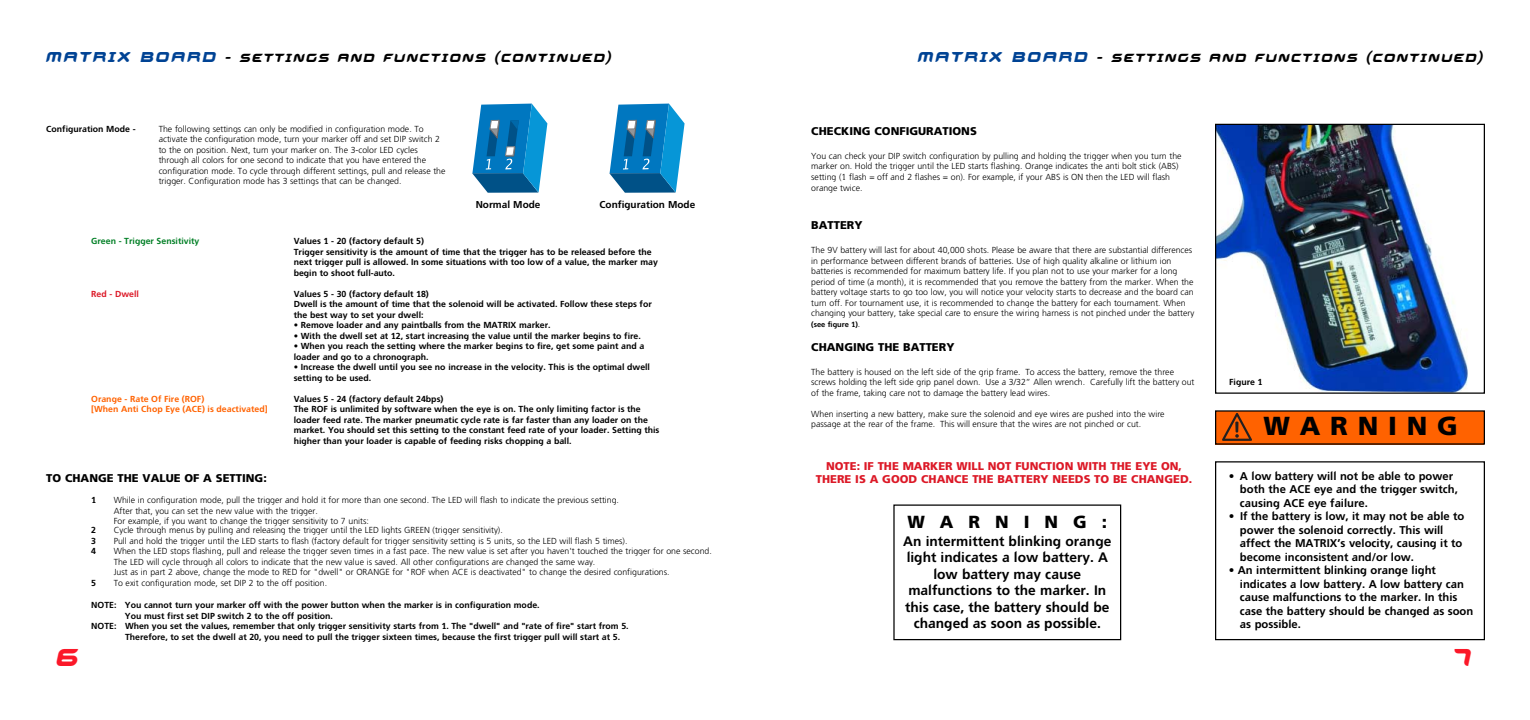
<style>
.page{position:relative;width:1530px;height:720px;background:#fff}
.page>*{position:absolute;margin:0;border:0;box-sizing:border-box;transform-origin:0 0}
.t1{font:italic 36.25px "Aura";color:#fb1829}
.t2{font:900 26.12px "Freeway";letter-spacing:.365em;color:#000}
.t3{font:italic 17.5px "Aura";letter-spacing:.065em;color:#000}
.t4{font:900 17.5px "Freeway";letter-spacing:.855em;color:#000}
.t5{font:13.75px/16.5px "Freeway Demi";color:#000;text-align:center}
.t6{font:11.25px/13.5px "Freeway Demi";color:#000}
.t7{font:900 11.25px/13.5px "Freeway";color:#dc1927;text-align:center}
.t8{font:900 11.25px "Freeway";color:#000}
.t9{font:10px "Freeway Demi";color:#000}
.t10{font:300 8.75px/10.5px "Freeway";color:#000}
.t11{font:8.75px/10.5px "Freeway Demi";color:#000}
.t12{font:8.75px "Freeway Demi";color:#ff6200}
.t13{font:8.75px "Freeway Demi";color:#007f25}
.t14{font:8.75px "Freeway Demi";color:#dc1927}
.t15{font:7.5px "Freeway Demi";color:#000}
.s1{font-size:21.25px;color:#004394}
.s2{font-family:"Freeway";font-weight:300;font-size:8.75px}
</style>
<div class="page">
<img style="left:1217px;top:126px;width:251px;height:266px">
<div style="left:1215px;top:124px;width:270px;height:270px;border:1px solid #000"></div>
<div style="left:1215px;top:461px;width:270px;height:179px;border:1px solid #000"></div>
<div style="left:1216px;top:411px;width:268px;height:33px;background:#ff6200"></div>
<svg style="left:1222px;top:413px;width:30px;height:28px"></svg>
<svg style="left:472px;top:104px;width:75px;height:89px;background:#2e8bc1"></svg>
<svg style="left:609px;top:104px;width:76px;height:89px"></svg>
<div style="left:893px;top:504px;width:228px;height:136px;border:1px solid #000"></div>
<h3 class="t3" style="left:46px;top:50px;width:567px"><span class="s1">MATRIX BOARD</span> - SETTINGS AND FUNCTIONS (CONTINUED)</h3>
<p class="t11" style="left:46px;top:124px;width:91px">Configuration Mode -</p>
<p class="t10" style="left:159px;top:124px;width:288px">The following settings can only be modified in configuration mode. To activate the configuration mode, turn your marker off and set DIP switch 2 to the on position. Next, turn your marker on. The 3-color LED cycles through all colors for one second to indicate that you have entered the configuration mode. To cycle through different settings, pull and release the trigger. Configuration mode has 3 settings that can be changed.</p>
<p class="t9" style="left:476px;top:200px;width:66px">Normal Mode</p>
<p class="t9" style="left:600px;top:200px;width:97px">Configuration Mode</p>
<p class="t13" style="left:91px;top:237px;width:110px">Green - Trigger Sensitivity</p>
<p class="t11" style="left:294px;top:236px;width:366px">Values 1 - 20 (factory default 5)<br>Trigger sensitivity is the amount of time that the trigger has to be released before the next trigger pull is allowed. In some situations with too low of a value, the marker may begin to shoot full-auto.</p>
<p class="t14" style="left:91px;top:290px;width:49px">Red - Dwell</p>
<p class="t11" style="left:294px;top:289px;width:360px">Values 5 - 30 (factory default 18)<br>Dwell is the amount of time that the solenoid will be activated. Follow these steps for the best way to set your dwell:</p>
<p class="t11" style="left:294px;top:321px;width:258px">• Remove loader and any paintballs from the MATRIX marker.</p>
<p class="t11" style="left:294px;top:331px;width:349px">• With the dwell set at 12, start increasing the value until the marker begins to fire.</p>
<p class="t11" style="left:294px;top:342px;width:352px">• When you reach the setting where the marker begins to fire, get some paint and a loader and go to a chronograph.</p>
<p class="t11" style="left:294px;top:363px;width:358px">• Increase the dwell until you see no increase in the velocity. This is the optimal dwell setting to be used.</p>
<p class="t12" style="left:91px;top:395px;width:115px">Orange - Rate Of Fire (ROF)</p>
<p class="t11" style="left:294px;top:394px;width:151px">Values 5 - 24 (factory default 24bps)</p>
<p class="t12" style="left:91px;top:405px;width:178px">[When Anti Chop Eye (ACE) is deactivated]</p>
<p class="t11" style="left:294px;top:405px;width:367px">The ROF is unlimited by software when the eye is on. The only limiting factor is the loader feed rate. The marker pneumatic cycle rate is far faster than any loader on the market. You should set this setting to the constant feed rate of your loader. Setting this higher than your loader is capable of feeding risks chopping a ball.</p>
<p class="t8" style="left:46px;top:473px;width:222px">TO CHANGE THE VALUE OF A SETTING:</p>
<p class="t11" style="left:91px;top:495px;width:6px">1</p>
<p class="t10" style="left:114px;top:495px;width:507px">While in configuration mode, pull the trigger and hold it for more than one second. The LED will flash to indicate the previous setting.<br>After that, you can set the new value with the trigger.<br>For example, if you want to change the trigger sensitivity to 7 units:</p>
<p class="t11" style="left:91px;top:525px;width:6px">2</p>
<p class="t10" style="left:114px;top:525px;width:391px">Cycle through menus by pulling and releasing the trigger until the LED lights GREEN (trigger sensitivity).</p>
<p class="t11" style="left:91px;top:536px;width:6px">3</p>
<p class="t10" style="left:114px;top:536px;width:515px">Pull and hold the trigger until the LED starts to flash (factory default for trigger sensitivity setting is 5 units, so the LED will flash 5 times).</p>
<p class="t11" style="left:91px;top:546px;width:6px">4</p>
<p class="t10" style="left:114px;top:546px;width:600px">When the LED stops flashing, pull and release the trigger seven times in a fast pace. The new value is set after you haven't touched the trigger for one second.<br>The LED will cycle through all colors to indicate that the new value is saved. All other configurations are changed the same way.<br>Just as in part 2 above, change the mode to RED for "dwell" or ORANGE for "ROF when ACE is deactivated" to change the desired configurations.</p>
<p class="t11" style="left:91px;top:578px;width:6px">5</p>
<p class="t10" style="left:114px;top:578px;width:215px">To exit configuration mode, set DIP 2 to the off position.</p>
<p class="t11" style="left:91px;top:600px;width:450px">NOTE: You cannot turn your marker off with the power button when the marker is in configuration mode.</p>
<p class="t11" style="left:125px;top:611px;width:210px">You must first set DIP switch 2 to the off position.</p>
<p class="t11" style="left:91px;top:621px;width:539px">NOTE: When you set the values, remember that only trigger sensitivity starts from 1. The "dwell" and "rate of fire" start from 5.</p>
<p class="t11" style="left:125px;top:632px;width:497px">Therefore, to set the dwell at 20, you need to pull the trigger sixteen times, because the first trigger pull will start at 5.</p>
<h3 class="t3" style="left:918px;top:50px;width:567px"><span class="s1">MATRIX BOARD</span> - SETTINGS AND FUNCTIONS (CONTINUED)</h3>
<p class="t8" style="left:811px;top:126px;width:167px">CHECKING CONFIGURATIONS</p>
<p class="t10" style="left:811px;top:151px;width:372px">You can check your DIP switch configuration by pulling and holding the trigger when you turn the marker on. Hold the trigger until the LED starts flashing. Orange indicates the anti bolt stick (ABS) setting (1 flash = off and 2 flashes = on). For example, if your ABS is ON then the LED will flash</p>
<p class="t10" style="left:811px;top:184px;width:53px">orange twice.</p>
<p class="t8" style="left:811px;top:220px;width:53px">BATTERY</p>
<p class="t10" style="left:811px;top:246px;width:385px">The 9V battery will last for about 40,000 shots. Please be aware that there are substantial differences in performance between different brands of batteries. Use of high quality alkaline or lithium ion batteries is recommended for maximum battery life. If you plan not to use your marker for a long period of time (a month), it is recommended that you remove the battery from the marker. When the battery voltage starts to go too low, you will notice your velocity starts to decrease and the board can turn off. For tournament use, it is recommended to change the battery for each tournament. When changing your battery, take special care to ensure the wiring harness is not pinched under the battery</p>
<p class="t15" style="left:811px;top:321px;width:51px">(see figure 1)<span class="s2">.</span></p>
<p class="t8" style="left:811px;top:342px;width:145px">CHANGING THE BATTERY</p>
<p class="t10" style="left:811px;top:367px;width:385px">The battery is housed on the left side of the grip frame. To access the battery, remove the three screws holding the left side grip panel down. Use a 3/32” Allen wrench. Carefully lift the battery out of the frame, taking care not to damage the battery lead wires.</p>
<p class="t10" style="left:811px;top:409px;width:355px">When inserting a new battery, make sure the solenoid and eye wires are pushed into the wire passage at the rear of the frame. This will ensure that the wires are not pinched or cut.</p>
<p class="t7" style="left:816px;top:460px;width:378px">NOTE: IF THE MARKER WILL NOT FUNCTION WITH THE EYE ON,<br>THERE IS A GOOD CHANCE THE BATTERY NEEDS TO BE CHANGED.</p>
<h3 class="t4" style="left:907px;top:514px;width:201px">WARNING:</h3>
<h3 class="t5" style="left:903px;top:534px;width:210px">An intermittent blinking orange light indicates a low battery. A low battery may cause malfunctions to the marker. In this case, the battery should be changed as soon as possible.</h3>
<p class="t11" style="left:1229px;top:377px;width:35px">Figure 1</p>
<h2 class="t2" style="left:1264px;top:414px;width:196px">WARNING</h2>
<p class="t6" style="left:1240px;top:470px;width:219px;text-indent:-11px">• A low battery will not be able to power both the ACE eye and the trigger switch, causing ACE eye failure.</p>
<p class="t6" style="left:1240px;top:510px;width:226px;text-indent:-11px">• If the battery is low, it may not be able to power the solenoid correctly. This will affect the MATRIX’s velocity, causing it to become inconsistent and/or low.</p>
<p class="t6" style="left:1240px;top:564px;width:235px;text-indent:-11px">• An intermittent blinking orange light indicates a low battery. A low battery can cause malfunctions to the marker. In this case the battery should be changed as soon as possible.</p>
<h1 class="t1" style="left:56px;top:643px;width:24px">6</h1>
<h1 class="t1" style="left:1453px;top:643px;width:20px">7</h1>
</div>
